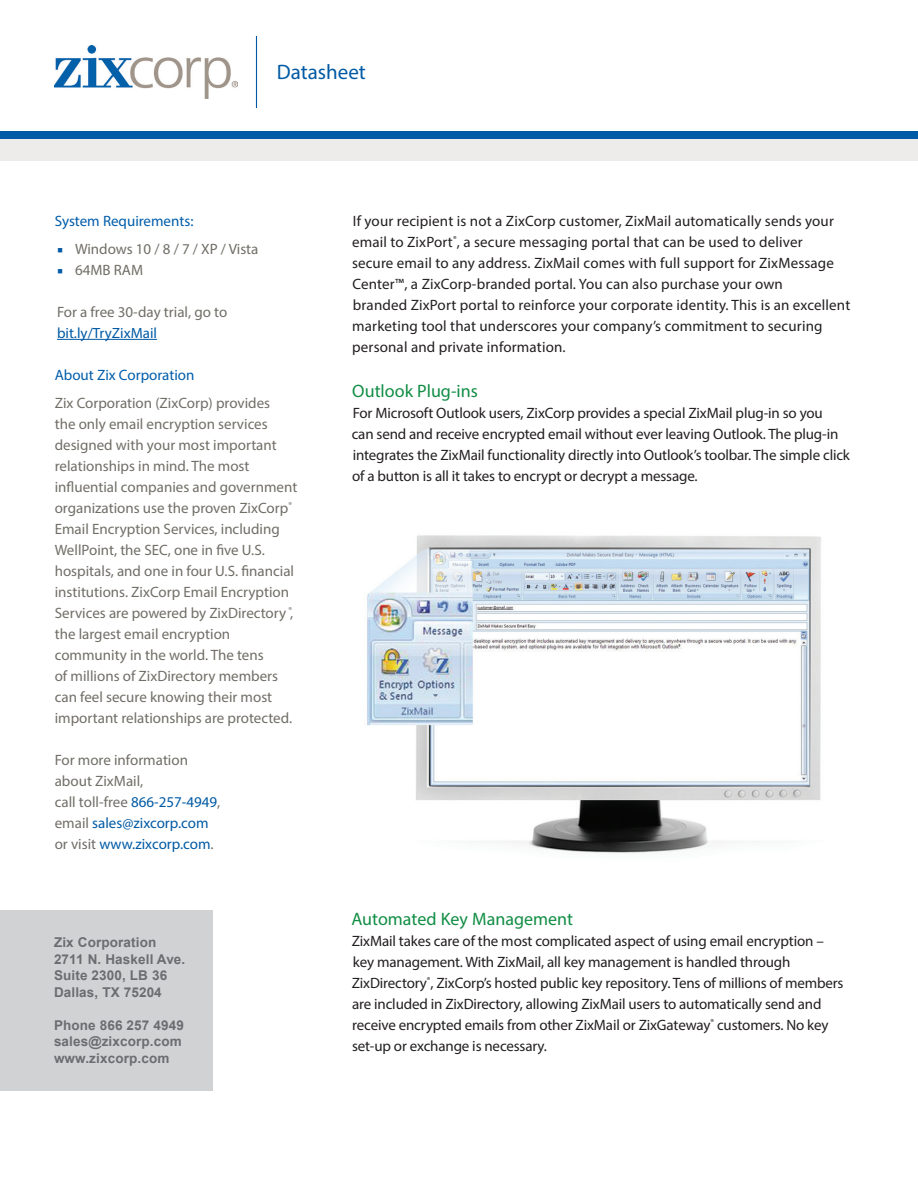
<style>
.page{position:relative;width:918px;height:1188px;background:#fff}
.page>*{position:absolute;margin:0;border:0;box-sizing:border-box;transform-origin:0 0}
.t1{font:21px "Myriad Pro";color:#015aa5}
.t2{font:18px "Myriad Pro";color:#118d44}
.Body{font:15px/21px "Myriad Pro";letter-spacing:-.01em;color:#231f20}
.About_Zix_Corp{font:15px/21px "Myriad Pro";color:#716e67}
.Body-2{font:15px/21px "Myriad Pro";letter-spacing:.01em;color:#231f20}
.Side_Bar_Body{font:15px "Myriad Pro";color:#716e67}
.About_Zix_Corp-2{font:15px "Myriad Pro";color:#015aa5}
.Side_Bar_Body_Header{font:15px "Myriad Pro";color:#015dab}
.Side_Bar_Body-2{font:14.85px "Myriad Pro";color:#015aa5}
.Address{font:700 13.5px "Arial";letter-spacing:.01em;color:#6c6d70}
.s1{font-family:"Minion Pro";color:#015aa5}
.s2{color:#015aa5}
.s3{color:#716e67}
</style>
<div class="page">
<div style="left:0;top:132px;width:918px;height:28px;background:#edecea"></div>
<div style="left:0;top:910px;width:213px;height:181px;background:#d1d2d4"></div>
<div style="left:0;top:131px;width:918px;height:8px;background:#015aa5"></div>
<hr style="left:57px;top:339px;width:100px;height:1px;background:#015aa5">
<hr style="left:256px;top:36px;width:1px;height:72px;background:#015aa5">
<img style="left:367px;top:535px;width:454px;height:320px">
<img style="left:55px;top:45px;width:182px;height:54px">
<p class="t1" style="left:277px;top:59px;width:91px">Datasheet</p>
<p class="Side_Bar_Body_Header" style="left:55px;top:212px;width:140px">System Requirements:</p>
<p class="Side_Bar_Body" style="left:57px;top:240px;width:203px"><span class="s1">■</span> Windows 10 / 8 / 7 / XP / Vista</p>
<p class="Side_Bar_Body" style="left:57px;top:261px;width:88px"><span class="s1">■</span> 64MB RAM</p>
<p class="Side_Bar_Body" style="left:57px;top:303px;width:172px">For a free 30-day trial, go to</p>
<p class="Side_Bar_Body-2" style="left:57px;top:324px;width:102px">bit.ly/TryZixMail</p>
<p class="Side_Bar_Body_Header" style="left:55px;top:366px;width:141px">About Zix Corporation</p>
<p class="About_Zix_Corp" style="left:55px;top:392px;width:244px">Zix Corporation (ZixCorp) provides<br>the only email encryption services designed with your most important relationships in mind. The most influential companies and government organizations use the proven ZixCorp<sup>® </sup>Email Encryption Services, including WellPoint, the SEC, one in five U.S. hospitals, and one in four U.S. financial institutions. ZixCorp Email Encryption Services are powered by ZixDirectory <sup>®</sup>, the largest email encryption community in the world. The tens<br>of millions of ZixDirectory members can feel secure knowing their most important relationships are protected.</p>
<p class="About_Zix_Corp" style="left:55px;top:749px;width:135px">For more information about ZixMail,</p>
<p class="About_Zix_Corp" style="left:55px;top:791px;width:167px">call toll-free <span class="s2">866-257-4949</span>,</p>
<p class="About_Zix_Corp-2" style="left:55px;top:813px;width:155px"><span class="s3">email</span> sales@zixcorp.com</p>
<p class="About_Zix_Corp-2" style="left:55px;top:834px;width:160px"><span class="s3">or visit</span> www.zixcorp.com<span class="s3">.</span></p>
<p class="Address" style="left:54px;top:934px;width:104px">Zix Corporation</p>
<p class="Address" style="left:54px;top:950px;width:133px">2711 N. Haskell Ave.</p>
<p class="Address" style="left:54px;top:967px;width:115px">Suite 2300, LB 36</p>
<p class="Address" style="left:54px;top:983px;width:109px">Dallas, TX 75204</p>
<p class="Address" style="left:54px;top:1016px;width:131px">Phone 866 257 4949</p>
<p class="Address" style="left:54px;top:1033px;width:129px">sales@zixcorp.com</p>
<p class="Address" style="left:54px;top:1049px;width:117px">www.zixcorp.com</p>
<p class="Body-2" style="left:352px;top:210px;width:500px">If your recipient is not a ZixCorp customer, ZixMail automatically sends your email to ZixPort<sup>®</sup>, a secure messaging portal that can be used to deliver<br>secure email to any address. ZixMail comes with full support for ZixMessage Center™, a ZixCorp-branded portal. You can also purchase your own<br>branded ZixPort portal to reinforce your corporate identity. This is an excellent marketing tool that underscores your company’s commitment to securing personal and private information.</p>
<h2 class="t2" style="left:352px;top:380px;width:127px">Outlook Plug-ins</h2>
<p class="Body" style="left:352px;top:402px;width:500px">For Microsoft Outlook users, ZixCorp provides a special ZixMail plug-in so you<br>can send and receive encrypted email without ever leaving Outlook. The plug-in integrates the ZixMail functionality directly into Outlook’s toolbar. The simple click of a button is all it takes to encrypt or decrypt a message.</p>
<h2 class="t2" style="left:351px;top:908px;width:223px">Automated Key Management</h2>
<p class="Body" style="left:352px;top:930px;width:493px">ZixMail takes care of the most complicated aspect of using email encryption – key management. With ZixMail, all key management is handled through ZixDirectory<sup>®</sup>, ZixCorp’s hosted public key repository. Tens of millions of members are included in ZixDirectory, allowing ZixMail users to automatically send and receive encrypted emails from other ZixMail or ZixGateway<sup>®</sup> customers. No key set-up or exchange is necessary.</p>
</div>
